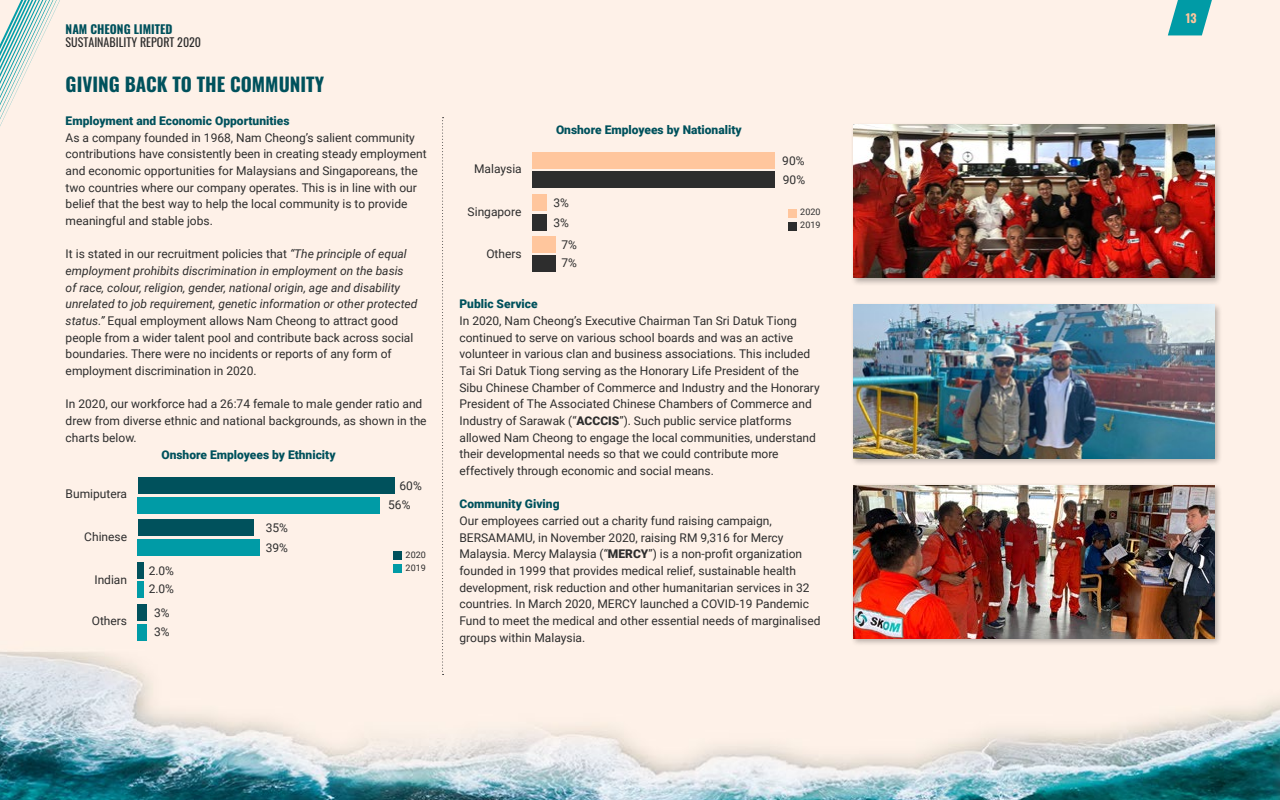
<style>
.page{position:relative;width:1280px;height:800px;background:#fff}
.page>*{position:absolute;margin:0;border:0;box-sizing:border-box;transform-origin:0 0}
.t1{font:700 19px "Oswald";color:#00515c}
.t2{font:12px/16.7px "Roboto";color:#2d2d2d}
.t3{font:900 12px "Roboto";color:#00515c}
.t4{font:12px "Oswald";color:#2d2d2d}
.t5{font:700 12px "Oswald";color:#00515c}
.t6{font:700 12px "Oswald";color:#ffc69d}
.t7{font:9px/12.9px "Roboto";color:#2d2d2d}
.s1{font-style:italic}
.s2{font-weight:900}
</style>
<div class="page">
<img style="left:0;top:0;width:1280px;height:800px">
<div style="left:138px;top:477px;width:256px;height:17px;background:#00515c"></div>
<div style="left:138px;top:497px;width:242px;height:17px;background:#009ba6"></div>
<div style="left:138px;top:519px;width:115px;height:17px;background:#00515c"></div>
<div style="left:138px;top:540px;width:122px;height:16px;background:#009ba6"></div>
<div style="left:138px;top:562px;width:6px;height:16px;background:#00515c"></div>
<div style="left:138px;top:581px;width:6px;height:17px;background:#009ba6"></div>
<div style="left:138px;top:604px;width:9px;height:17px;background:#00515c"></div>
<div style="left:138px;top:624px;width:9px;height:16px;background:#009ba6"></div>
<div style="left:393px;top:551px;width:9px;height:9px;background:#00515c"></div>
<div style="left:393px;top:564px;width:9px;height:9px;background:#009ba6"></div>
<div style="left:532px;top:152px;width:242px;height:16px;background:#ffc69d"></div>
<div style="left:532px;top:172px;width:242px;height:16px;background:#2d2d2d"></div>
<div style="left:532px;top:194px;width:15px;height:16px;background:#ffc69d"></div>
<div style="left:532px;top:214px;width:15px;height:17px;background:#2d2d2d"></div>
<div style="left:532px;top:236px;width:24px;height:17px;background:#ffc69d"></div>
<div style="left:532px;top:256px;width:24px;height:16px;background:#2d2d2d"></div>
<div style="left:788px;top:209px;width:9px;height:9px;background:#ffc69d"></div>
<div style="left:788px;top:222px;width:9px;height:9px;background:#2d2d2d"></div>
<div style="left:851px;top:122px;width:372px;height:164px;background:#000;opacity:.29"></div>
<img style="left:853px;top:125px;width:361px;height:153px">
<div style="left:851px;top:302px;width:372px;height:164px;background:#000;opacity:.29"></div>
<img style="left:853px;top:305px;width:361px;height:153px">
<div style="left:851px;top:483px;width:372px;height:164px;background:#000;opacity:.29"></div>
<img style="left:853px;top:485px;width:361px;height:153px">
<svg style="left:442px;top:117px;width:2px;height:558px"></svg>
<svg style="left:1168px;top:0;width:46px;height:35px;background:#42b1b7"></svg>
<svg style="left:0;top:0;width:95px;height:135px;background:#e9eae2"></svg>
<p class="t5" style="left:66px;top:23px;width:108px">NAM CHEONG LIMITED</p>
<p class="t4" style="left:66px;top:31px;width:137px">SUSTAINABILITY REPORT 2020</p>
<h1 class="t1" style="left:66px;top:74px;width:260px">GIVING BACK TO THE COMMUNITY</h1>
<p class="t3" style="left:66px;top:112px;width:225px">Employment and Economic Opportunities</p>
<p class="t2" style="left:66px;top:129px;width:363px">As a company founded in 1968, Nam Cheong’s salient community contributions have consistently been in creating steady employment and economic opportunities for Malaysians and Singaporeans, the two countries where our company operates. This is in line with our belief that the best way to help the local community is to provide meaningful and stable jobs.</p>
<p class="t2" style="left:66px;top:245px;width:353px">It is stated in our recruitment policies that <span class="s1">“The principle of equal employment prohibits discrimination in employment on the basis of race, colour, religion, gender, national origin, age and disability unrelated to job requirement, genetic information or other protected status.”</span> Equal employment allows Nam Cheong to attract good people from a wider talent pool and contribute back across social boundaries. There were no incidents or reports of any form of employment discrimination in 2020.</p>
<p class="t2" style="left:66px;top:395px;width:363px">In 2020, our workforce had a 26:74 female to male gender ratio and drew from diverse ethnic and national backgrounds, as shown in the charts below.</p>
<p class="t3" style="left:161px;top:446px;width:176px">Onshore Employees by Ethnicity</p>
<p class="t2" style="left:66px;top:485px;width:63px">Bumiputera</p>
<p class="t2" style="left:84px;top:528px;width:44px">Chinese</p>
<p class="t2" style="left:266px;top:517px;width:24px;line-height:20.1px">35%<br>39%</p>
<p class="t2" style="left:94px;top:571px;width:34px">Indian</p>
<p class="t2" style="left:149px;top:561px;width:27px;line-height:18.4px">2.0%<br>2.0%</p>
<p class="t2" style="left:92px;top:612px;width:37px">Others</p>
<p class="t2" style="left:154px;top:603px;width:17px;line-height:19px">3%<br>3%</p>
<p class="t2" style="left:388px;top:476px;width:35px;line-height:18.8px;text-indent:11px">60%<br>56%</p>
<p class="t7" style="left:406px;top:548px;width:22px">2020<br>2019</p>
<p class="t3" style="left:556px;top:121px;width:187px">Onshore Employees by Nationality</p>
<p class="t2" style="left:474px;top:160px;width:49px">Malaysia</p>
<p class="t2" style="left:468px;top:203px;width:55px">Singapore</p>
<p class="t2" style="left:554px;top:192px;width:17px;line-height:20.1px">3%<br>3%</p>
<p class="t2" style="left:486px;top:245px;width:37px">Others</p>
<p class="t2" style="left:561px;top:235px;width:17px;line-height:18.4px">7%<br>7%</p>
<p class="t2" style="left:782px;top:151px;width:24px;line-height:18.8px">90%<br>90%</p>
<p class="t7" style="left:800px;top:205px;width:22px">2020<br>2019</p>
<p class="t3" style="left:459px;top:296px;width:80px">Public Service</p>
<p class="t2" style="left:459px;top:312px;width:362px">In 2020, Nam Cheong’s Executive Chairman Tan Sri Datuk Tiong continued to serve on various school boards and was an active volunteer in various clan and business associations. This included Tai Sri Datuk Tiong serving as the Honorary Life President of the Sibu Chinese Chamber of Commerce and Industry and the Honorary President of The Associated Chinese Chambers of Commerce and Industry of Sarawak (“<span class="s2">ACCCIS</span>”). Such public service platforms allowed Nam Cheong to engage the local communities, understand their developmental needs so that we could contribute more effectively through economic and social means.</p>
<p class="t3" style="left:459px;top:496px;width:102px">Community Giving</p>
<p class="t2" style="left:459px;top:512px;width:363px">Our employees carried out a charity fund raising campaign, BERSAMAMU, in November 2020, raising RM 9,316 for Mercy Malaysia. Mercy Malaysia (“<span class="s2">MERCY</span>”) is a non-profit organization founded in 1999 that provides medical relief, sustainable health development, risk reduction and other humanitarian services in 32 countries. In March 2020, MERCY launched a COVID-19 Pandemic Fund to meet the medical and other essential needs of marginalised groups within Malaysia.</p>
<p class="t6" style="left:1186px;top:11px;width:12px">13</p>
</div>
